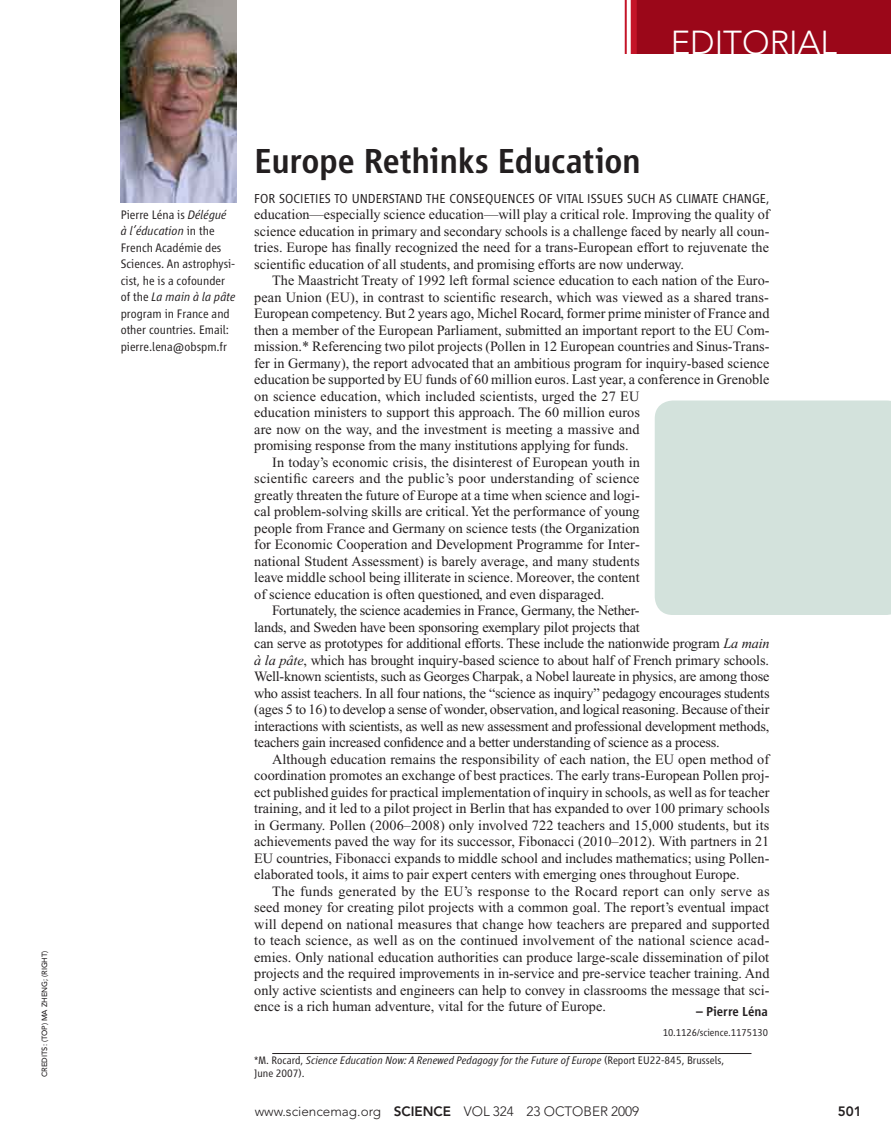
<style>
.page{position:relative;width:891px;height:1134px;background:#fff}
.page>*{position:absolute;margin:0;border:0;box-sizing:border-box;transform-origin:0 0}
.t1{font:500 36px "Vialog LT";letter-spacing:-.01em;color:#231f20}
.t2{font:300 33px "Avenir LT";color:#fff}
.t3{font:14.25px/16.5px "Times New Roman";color:#231f20;text-align:justify}
.t4{font:14.25px "Times New Roman";letter-spacing:.02em;color:#231f20}
.t5{font:300 13.5px "Vialog LT";letter-spacing:.005em;color:#231f20}
.t6{font:300 13.5px "Avenir LT";color:#231f20}
.t7{font:500 13.5px "Vialog LT";color:#231f20}
.t8{font:800 13.5px "Avenir LT";color:#231f20}
.t9{font:300 12.75px/16.5px "Vialog LT";color:#231f20}
.t10{font:italic 300 11.25px/12.8px "Vialog LT";color:#231f20}
.t11{font:300 10.5px "Vialog LT";color:#231f20}
.t12{font:500 7.5px "Avenir LT";color:#231f20}
.s1{font-style:italic}
.s2{font-style:normal}
.s3{font-weight:800}
</style>
<div class="page">
<hr style="left:272px;top:1053px;width:480px;height:1px;background:#231f20">
<div style="left:637px;top:0;width:254px;height:54px;background:#9b0719"></div>
<div style="left:631px;top:0;width:6px;height:54px;background:#c41428"></div>
<hr style="left:625px;top:0;width:2px;height:54px;background:#c41428">
<img style="left:121px;top:0;width:115px;height:202px">
<div style="left:655px;top:400px;width:236px;height:215px;background:#d3e2dc"></div>
<p class="t12" style="left:40px;top:1077px;width:128px;rotate:-90deg">CREDITs: (top) Ma Zheng; (right)</p>
<h2 class="t2" style="left:671px;top:23px;width:168px">editorial</h2>
<p class="t9" style="left:121px;top:206px;width:116px">Pierre Léna is <span class="s1">Délégué à l’éducation</span> in the<br>French Académie des<br>Sciences. An astrophysi&shy;cist, he is a cofounder of the <span class="s1">La main à la pâte </span>program in France and other countries. Email: pierre.lena@obspm.fr</p>
<h1 class="t1" style="left:254px;top:141px;width:388px">Europe Rethinks Education</h1>
<p class="t5" style="left:254px;top:191px;width:517px">For societies to understand the consequences of vital issues such as climate change,</p>
<p class="t3" style="left:254px;top:206px;width:517px">education—especially science education—will play a critical role. Improving the quality of science education in primary and secondary schools is a challenge faced by nearly all coun&shy;tries. Europe has finally recognized the need for a trans-European effort to rejuvenate the scientific education of all students, and promising efforts are now underway.</p>
<p class="t3" style="left:272px;top:272px;width:499px">The Maastricht Treaty of 1992 left formal science education to each nation of the Euro-</p>
<p class="t3" style="left:254px;top:289px;width:516px">pean Union (EU), in contrast to scientific research, which was viewed as a shared trans-</p>
<p class="t3" style="left:254px;top:305px;width:517px">European competency. But 2 years ago, Michel Rocard, former prime minister of France and</p>
<p class="t3" style="left:254px;top:322px;width:517px">then a member of the European Parliament, submitted an important report to the EU Com-</p>
<p class="t3" style="left:254px;top:338px;width:517px">mission.* Referencing two pilot projects (Pollen in 12 European countries and Sinus-Trans-</p>
<p class="t3" style="left:254px;top:355px;width:517px">fer in Germany), the report advocated that an ambitious program for inquiry-based science</p>
<p class="t3" style="left:254px;top:371px;width:517px">education be supported by EU funds of 60 million euros. Last year, a conference in Grenoble</p>
<p class="t3" style="left:254px;top:388px;width:387px">on science education, which included scientists, urged the 27 EU</p>
<p class="t3" style="left:254px;top:404px;width:387px">education ministers to support this approach. The 60 million euros</p>
<p class="t3" style="left:254px;top:421px;width:387px">are now on the way, and the investment is meeting a massive and</p>
<p class="t3" style="left:254px;top:437px;width:376px">promising response from the many institutions applying for funds.</p>
<p class="t3" style="left:272px;top:454px;width:369px">In today’s economic crisis, the disinterest of European youth in</p>
<p class="t3" style="left:254px;top:470px;width:387px">scientific careers and the public’s poor understanding of science</p>
<p class="t3" style="left:254px;top:487px;width:387px">greatly threaten the future of Europe at a time when science and logi-</p>
<p class="t3" style="left:254px;top:503px;width:387px">cal problem-solving skills are critical. Yet the performance of young</p>
<p class="t3" style="left:254px;top:520px;width:387px">people from France and Germany on science tests (the Organization</p>
<p class="t3" style="left:254px;top:536px;width:387px">for Economic Cooperation and Development Programme for Inter-</p>
<p class="t3" style="left:254px;top:553px;width:387px">national Student Assessment) is barely average, and many students</p>
<p class="t3" style="left:254px;top:569px;width:387px">leave middle school being illiterate in science. Moreover, the content</p>
<p class="t3" style="left:254px;top:586px;width:352px">of science education is often questioned, and even disparaged.</p>
<p class="t3" style="left:272px;top:602px;width:369px">Fortunately, the science academies in France, Germany, the Nether-</p>
<p class="t3" style="left:254px;top:619px;width:387px">lands, and Sweden have been sponsoring exemplary pilot projects that</p>
<p class="t3" style="left:254px;top:635px;width:517px">can serve as prototypes for additional efforts. These include the nationwide program <span class="s1">La main</span></p>
<p class="t3" style="left:254px;top:652px;width:516px"><span class="s1">à la pâte</span>, which has brought inquiry-based science to about half of French primary schools.</p>
<p class="t3" style="left:254px;top:668px;width:517px">Well-known scientists, such as Georges Charpak, a Nobel laureate in physics, are among those</p>
<p class="t3" style="left:254px;top:685px;width:517px">who assist teachers. In all four nations, the “science as inquiry” pedagogy encourages students</p>
<p class="t3" style="left:254px;top:701px;width:517px">(ages 5 to 16) to develop a sense of wonder, observation, and logical reasoning. Because of their</p>
<p class="t3" style="left:254px;top:718px;width:517px">interactions with scientists, as well as new assessment and professional development methods,</p>
<p class="t3" style="left:254px;top:734px;width:467px">teachers gain increased confidence and a better understanding of science as a process.</p>
<p class="t3" style="left:272px;top:751px;width:498px">Although education remains the responsibility of each nation, the EU open method of</p>
<p class="t3" style="left:254px;top:767px;width:517px">coordination promotes an exchange of best practices. The early trans-European Pollen proj-</p>
<p class="t3" style="left:254px;top:784px;width:517px">ect published guides for practical implementation of inquiry in schools, as well as for teacher</p>
<p class="t3" style="left:254px;top:800px;width:517px">training, and it led to a pilot project in Berlin that has expanded to over 100 primary schools</p>
<p class="t3" style="left:254px;top:817px;width:517px">in Germany. Pollen (2006–2008) only involved 722 teachers and 15,000 students, but its</p>
<p class="t3" style="left:254px;top:833px;width:517px">achievements paved the way for its successor, Fibonacci (2010–2012). With partners in 21</p>
<p class="t3" style="left:254px;top:850px;width:517px">EU countries, Fibonacci expands to middle school and includes mathematics; using Pollen-</p>
<p class="t3" style="left:254px;top:866px;width:487px">elaborated tools, it aims to pair expert centers with emerging ones throughout Europe.</p>
<p class="t4" style="left:272px;top:883px;width:499px">The funds generated by the EU’s response to the Rocard report can only serve as</p>
<p class="t3" style="left:254px;top:899px;width:516px">seed money for creating pilot projects with a common goal. The report’s eventual impact</p>
<p class="t3" style="left:254px;top:916px;width:517px">will depend on national measures that change how teachers are prepared and supported</p>
<p class="t3" style="left:254px;top:932px;width:517px">to teach science, as well as on the continued involvement of the national science acad-</p>
<p class="t3" style="left:254px;top:949px;width:516px">emies. Only national education authorities can produce large-scale dissemination of pilot</p>
<p class="t3" style="left:254px;top:965px;width:517px">projects and the required improvements in in-service and pre-service teacher training. And</p>
<p class="t3" style="left:254px;top:982px;width:517px">only active scientists and engineers can help to convey in classrooms the message that sci-</p>
<p class="t3" style="left:254px;top:998px;width:353px">ence is a rich human adventure, vital for the future of Europe.</p>
<p class="t7" style="left:696px;top:1004px;width:73px">– Pierre Léna</p>
<p class="t11" style="left:663px;top:1026px;width:107px">10.1126/science.1175130</p>
<p class="t10" style="left:254px;top:1054px;width:471px"><span class="s2">*M. Rocard,</span> Science Education Now: A Renewed Pedagogy for the Future of Europe <span class="s2">(Report EU 22-845, Brussels,<br>June 2007).</span></p>
<p class="t6" style="left:255px;top:1104px;width:386px">www.sciencemag.org <span class="s3">SCIENCE</span> VOL 324 23 October 2009</p>
<p class="t8" style="left:838px;top:1103px;width:25px">501</p>
</div>
